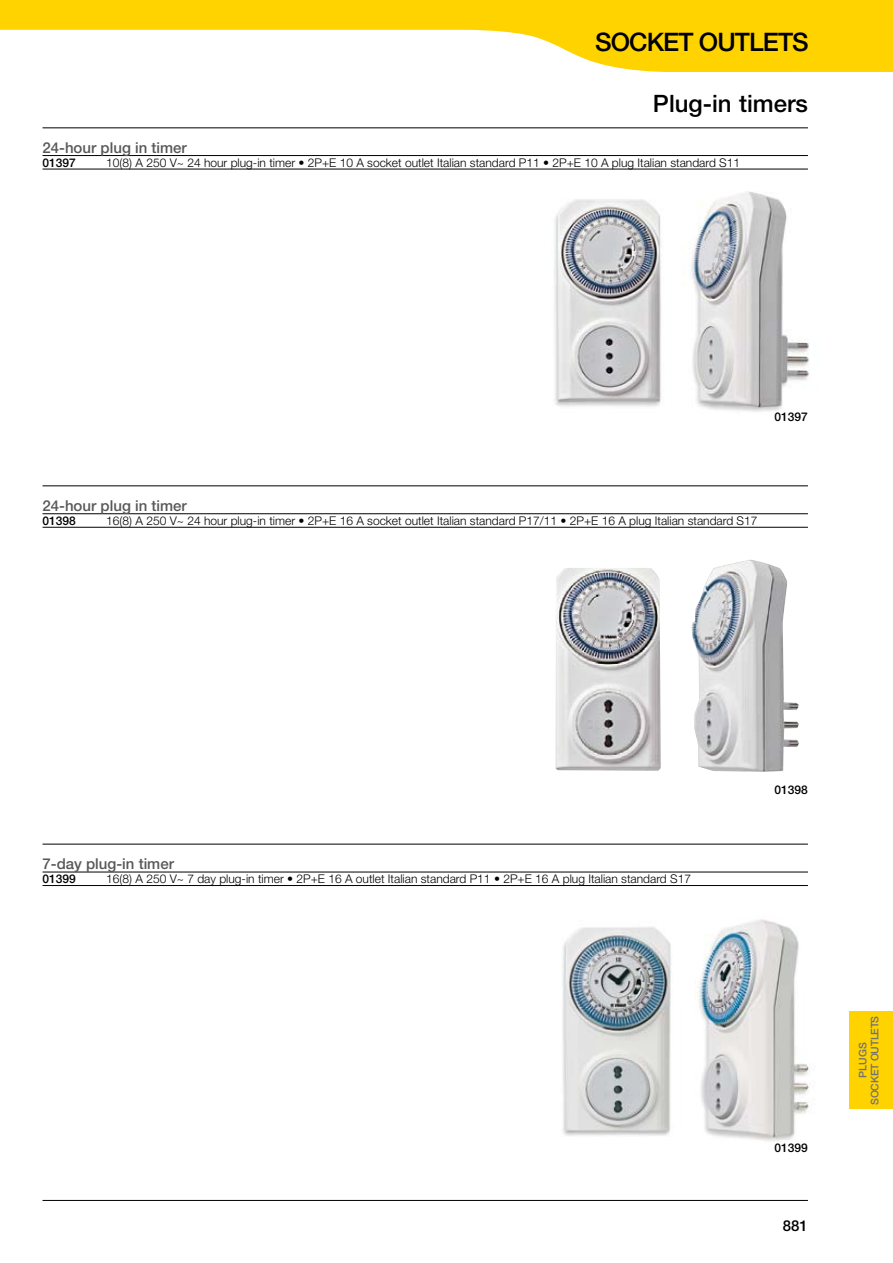
<style>
.page{position:relative;width:893px;height:1263px;background:#fff}
.page>*{position:absolute;margin:0;border:0;box-sizing:border-box;transform-origin:0 0}
.t1{font:500 25.5px "Helvetica Neue LT Std";letter-spacing:-.035em;color:#000}
.t2{font:500 24px "Helvetica Neue LT Std";color:#000}
.t3{font:500 15px "Helvetica Neue LT Std";color:#58585a}
.t4{font:500 15px "Helvetica Neue LT Std";color:#000}
.t5{font:300 12px "Helvetica Neue LT Std";color:#000}
.t6{font:500 12px "Helvetica Neue LT Std";color:#000}
.t7{font:500 10.5px/12px "Helvetica Neue LT Std";letter-spacing:-.03em;color:#707173;text-align:center}
</style>
<div class="page">
<svg style="left:0;top:0;width:893px;height:72px;fill:#ffd300"></svg>
<hr style="left:43px;top:127px;width:765px;height:1px;background:#000">
<hr style="left:43px;top:1200px;width:765px;height:1px;background:#000">
<hr style="left:43px;top:485px;width:765px;height:1px;background:#000">
<hr style="left:43px;top:844px;width:765px;height:1px;background:#000">
<div style="left:849px;top:1011px;width:44px;height:98px;background:#ffd300"></div>
<img style="left:562px;top:927px;width:109px;height:209px">
<img style="left:697px;top:919px;width:113px;height:222px">
<img style="left:554px;top:199px;width:107px;height:208px">
<img style="left:689px;top:191px;width:120px;height:221px">
<hr style="left:43px;top:155px;width:765px;height:1px;background:#000">
<hr style="left:43px;top:169px;width:765px;height:1px;background:#000">
<hr style="left:43px;top:513px;width:765px;height:1px;background:#000">
<hr style="left:43px;top:527px;width:765px;height:1px;background:#000">
<hr style="left:43px;top:872px;width:765px;height:1px;background:#000">
<hr style="left:43px;top:885px;width:765px;height:1px;background:#000">
<img style="left:692px;top:560px;width:107px;height:212px">
<img style="left:556px;top:568px;width:105px;height:203px">
<h1 class="t1" style="left:595px;top:27px;width:215px">SOCKET OUTLETS</h1>
<h2 class="t2" style="left:653px;top:89px;width:156px">Plug-in timers</h2>
<p class="t3" style="left:43px;top:138px;width:146px">24-hour plug in timer</p>
<p class="t6" style="left:43px;top:155px;width:35px">01397</p>
<p class="t5" style="left:106px;top:155px;width:635px">10(8) A 250 V~ 24 hour plug-in timer • 2P+E 10 A socket outlet Italian standard P11 • 2P+E 10 A plug Italian standard S11</p>
<p class="t6" style="left:775px;top:409px;width:35px">01397</p>
<p class="t3" style="left:43px;top:496px;width:146px">24-hour plug in timer</p>
<p class="t6" style="left:43px;top:513px;width:35px">01398</p>
<p class="t5" style="left:106px;top:513px;width:653px">16(8) A 250 V~ 24 hour plug-in timer • 2P+E 16 A socket outlet Italian standard P17/11 • 2P+E 16 A plug Italian standard S17</p>
<p class="t3" style="left:43px;top:855px;width:133px">7-day plug-in timer</p>
<p class="t6" style="left:43px;top:872px;width:35px">01399</p>
<p class="t5" style="left:106px;top:872px;width:586px">16(8) A 250 V~ 7 day plug-in timer • 2P+E 16 A outlet Italian standard P11 • 2P+E 16 A plug Italian standard S17</p>
<p class="t6" style="left:775px;top:783px;width:35px">01398</p>
<p class="t6" style="left:775px;top:1141px;width:35px">01399</p>
<p class="t4" style="left:783px;top:1217px;width:27px">881</p>
<p class="t7" style="left:857px;top:1105px;width:90px;rotate:-90deg">PLUGS<br>SOCKET OUTLETS</p>
</div>
